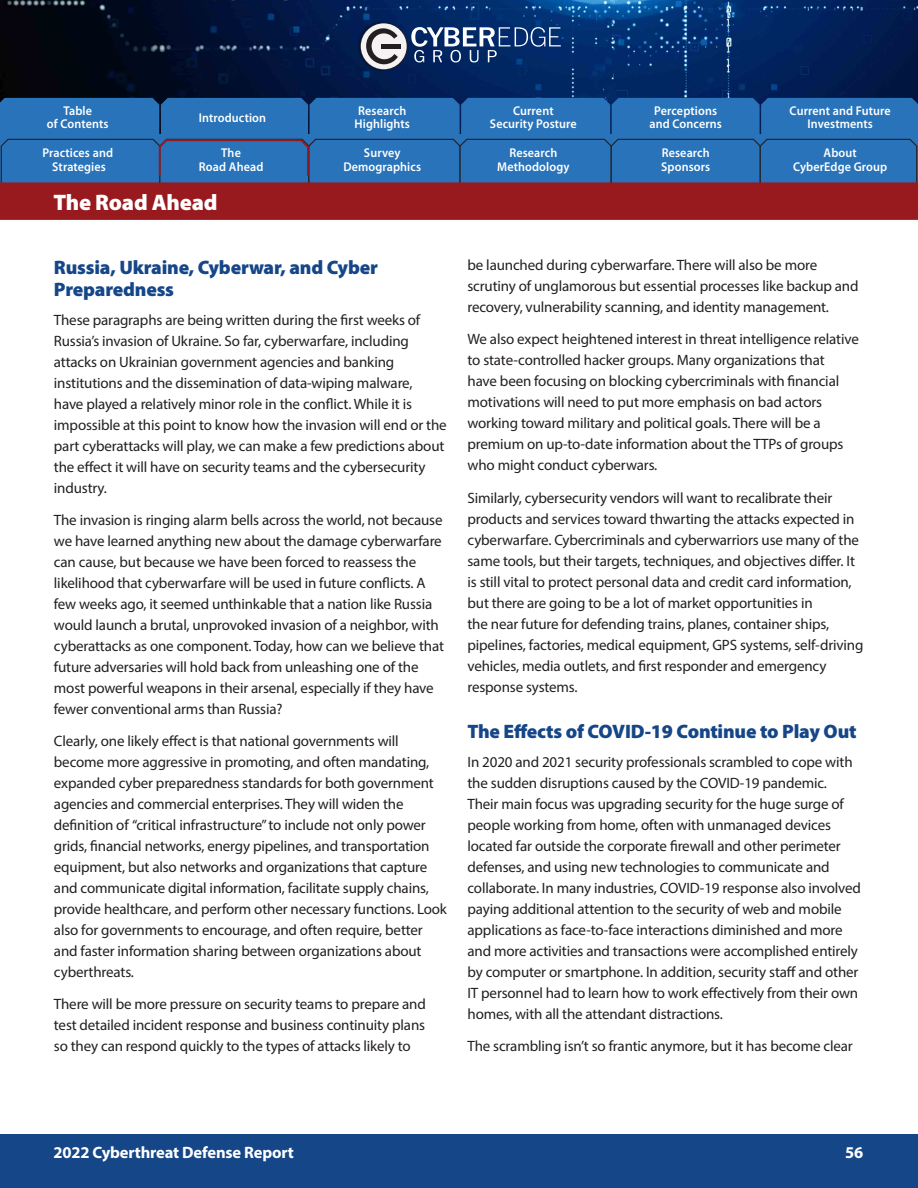
<style>
.page{position:relative;width:918px;height:1188px;background:#fff}
.page>*{position:absolute;margin:0;border:0;box-sizing:border-box;transform-origin:0 0}
.Section_head_white{font:900 22.5px "Myriad Pro";letter-spacing:-.01em;color:#fff}
.Subhead_blue{font:900 19.5px/22.5px "Myriad Pro";letter-spacing:-.01em;color:#154688}
.t1{font:700 16.5px "Myriad Pro";letter-spacing:-.01em;color:#fff}
.Body_copy{font:15px/21px "Myriad Pro";letter-spacing:-.01em;color:#231f20}
.t2{font:600 12.75px/13.5px "Myriad Pro";letter-spacing:.01em;color:#fff;text-align:center;scale:.95 1}
</style>
<div class="page">
<img style="left:0;top:0;width:918px;height:98px">
<img style="left:357px;top:21px;width:50px;height:50px">
<div style="left:360px;top:23px;width:48px;height:47px;border:2px solid #231f20;border-radius:50%"></div>
<div style="left:361px;top:23px;width:46px;height:46px;background:#f4f2f2;border-radius:50%"></div>
<svg style="left:366px;top:27px;width:32px;height:38px"></svg>
<div style="left:382px;top:44px;width:19px;height:5px;background:#231f20"></div>
<svg style="left:411px;top:27px;width:150px;height:35px;background:#3d5b8a"></svg>
<div style="left:0;top:1134px;width:918px;height:54px;background:#154688"></div>
<svg style="left:0;top:98px;width:918px;height:122px;background:#4a5586"></svg>
<p class="t2" style="left:63px;top:103px;width:32px">Table</p>
<p class="t2" style="left:358px;top:103px;width:52px">Research</p>
<p class="t2" style="left:199px;top:110px;width:72px">Introduction</p>
<p class="t2" style="left:47px;top:117px;width:66px">of Contents</p>
<p class="t2" style="left:354px;top:117px;width:60px">Highlights</p>
<p class="t2" style="left:490px;top:103px;width:93px">Current<br>Security Posture</p>
<p class="t2" style="left:649px;top:103px;width:78px">Perceptions and Concerns</p>
<p class="t2" style="left:790px;top:103px;width:108px">Current and Future<br>Investments</p>
<p class="t2" style="left:42px;top:146px;width:76px">Practices and<br>Strategies</p>
<p class="t2" style="left:199px;top:146px;width:69px">The<br>Road Ahead</p>
<p class="t2" style="left:343px;top:146px;width:83px">Survey<br>Demographics</p>
<p class="t2" style="left:497px;top:146px;width:78px">Research<br>Methodology</p>
<p class="t2" style="left:661px;top:146px;width:53px;text-align:left">Research<br>Sponsors</p>
<p class="t2" style="left:793px;top:146px;width:101px">About<br>CyberEdge Group</p>
<p class="Section_head_white" style="left:54px;top:187px;width:165px">The Road Ahead</p>
<p class="Subhead_blue" style="left:54px;top:255px;width:326px">Russia, Ukraine, Cyberwar, and Cyber<br>Preparedness</p>
<p class="Body_copy" style="left:54px;top:309px;width:394px">These paragraphs are being written during the first weeks of Russias’ invasion of Ukraine. So far, cyberwarfare, including attacks on Ukrainian government agencies and banking institutions and the dissemination of data-wiping malware,<br>have played a relatively minor role in the conflict. While isit impossible at this point to know how the invasion will end or the part cyberattacks will play, we can make a few predictions about the effect it will have on security teams and the cybersecurity industry.</p>
<p class="Body_copy" style="left:54px;top:509px;width:392px">The invasion is ringing alarm bells across the world, not because we have learned anything new about the damage cyberwarfare can cause, but because we have been forced to reassess the likelihood that cyberwarfare will be used in future conflicts A. few weeks ago it, seemed unthinkable that a nation like Russia would launch a brutal, unprovoked invasion of a neighbor, with cyberattacks as one component. Today, how can we believe that future adversaries will hold back from unleashing one of the most powerful weapons in their arsenal, especially if they have fewer conventional arms than Russia?</p>
<p class="Body_copy" style="left:54px;top:730px;width:394px">Clearly, one likely effect is that national governments will become more aggressive in promoting, and often mandating, expanded cyber preparedness standards for both government agencies and commercial enterprises. They will widen the definition of “critical infrastructure”to include not only power grids, financial networks, energy pipelines, and transportation equipment, but also networks and organizations that capture and communicate digital information, facilitate supply chains, provide healthcare, and perform other necessary functions. Look also for governments to encourage, and often require, better and faster information sharing between organizations about cyberthreats.</p>
<p class="Body_copy" style="left:54px;top:993px;width:373px;text-align:justify">There will be more pressure on security teams to prepare and test detailed incident response and business continuity plans so they can respond quickly to the types of attacks likely to</p>
<p class="Body_copy" style="left:468px;top:255px;width:393px">be launched during cyberwarfare. There will also be more scrutiny of unglamorous but essential processes like backup and recovery, vulnerability scanning, and identity management.</p>
<p class="Body_copy" style="left:468px;top:329px;width:393px">We also expect heightened interest in threat intelligence relative to state-controlled hacker groups. Many organizations that<br>have been focusing on blocking cybercriminals with financial motivations will need to put more emphasis on bad actors working toward military and political goals. There will be a premium on up-to-date information about the TTPs of groups who might conduct cyberwars.</p>
<p class="Body_copy" style="left:468px;top:487px;width:397px">Similarly, cybersecurity vendors will want to recalibrate their products and services toward thwarting the attacks expected in cyberwarfare. Cybercriminals and cyberwarriors use many of the same tools, but their targets, techniques, and objectives differ It. is still vital to protect personal data and credit card information, but there are going to be a lot of market opportunities in<br>the near future for defending trains, planes, container ships, pipelines, factories, medical equipment, GPS systems, self-driving vehicles, media outlets, and first responder and emergency response systems.</p>
<p class="Subhead_blue" style="left:468px;top:719px;width:391px">The Effects of COVID-19 Continue to Play Out</p>
<p class="Body_copy" style="left:468px;top:751px;width:395px">In 2020 and 2021 security professionals scrambled to cope with the sudden disruptions caused by the COVID-19 pandemic.<br>Their main focus was upgrading security for the huge surge of people working from home, often with unmanaged devices located far outside the corporate firewall and other perimeter defenses, and using new technologies to communicate and collaborate In. many industries, COVID-19 response also involved paying additional attention to the security of web and mobile applications as face-to-face interactions diminished and more and more activities and transactions were accomplished entirely by computer or smartphone In. addition, security staff and other IT personnel had to learn how to work effectively from their own homes, with all the attendant distractions.</p>
<p class="Body_copy" style="left:468px;top:1035px;width:387px">The scrambling isn s ot’ frantic anymore, but it has become clear</p>
<p class="t1" style="left:53px;top:1141px;width:242px">2022 Cyberthreat Defense Report</p>
<p class="t1" style="left:845px;top:1141px;width:20px">56</p>
</div>
